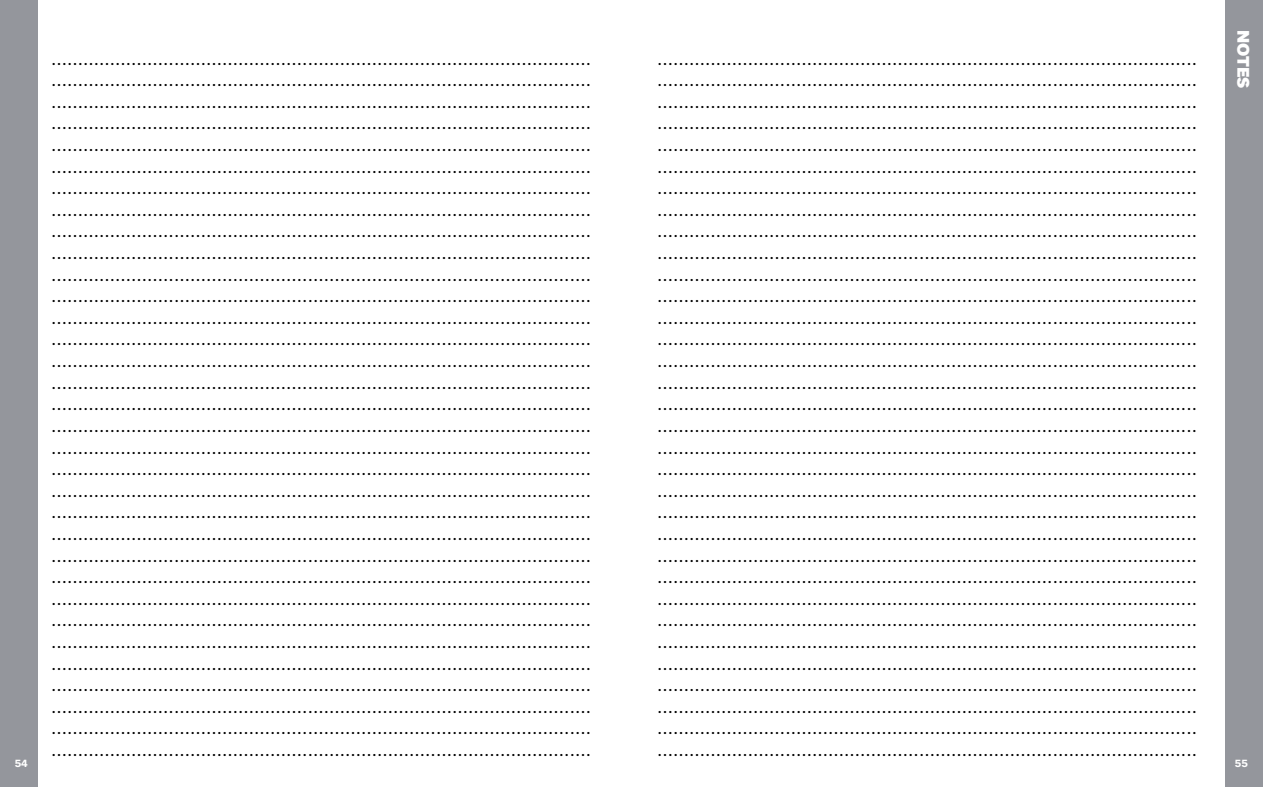
<style>
.page{position:relative;width:1263px;height:787px;background:#fff}
.page>*{position:absolute;margin:0;border:0;box-sizing:border-box;transform-origin:0 0}
.t1{font:18px/21.6px "SFR";color:#000;text-align:justify}
.t2{font:900 17.25px "SFR";letter-spacing:-.005em;color:#fff}
.t3{font:700 10.5px "SFR";color:#fff}
</style>
<div class="page">
<div style="left:0;top:0;width:38px;height:787px;background:#94969c"></div>
<div style="left:1225px;top:0;width:38px;height:787px;background:#94969c"></div>
<p class="t1" style="left:51px;top:48px;width:541px">..................................................................................................... ..................................................................................................... ..................................................................................................... ..................................................................................................... ..................................................................................................... ..................................................................................................... ..................................................................................................... ..................................................................................................... ..................................................................................................... ..................................................................................................... ..................................................................................................... ..................................................................................................... ..................................................................................................... ..................................................................................................... ..................................................................................................... ..................................................................................................... ..................................................................................................... ..................................................................................................... ..................................................................................................... ..................................................................................................... ..................................................................................................... ..................................................................................................... ..................................................................................................... ..................................................................................................... ..................................................................................................... ..................................................................................................... ..................................................................................................... ..................................................................................................... ..................................................................................................... ..................................................................................................... ..................................................................................................... ..................................................................................................... .....................................................................................................</p>
<p class="t1" style="left:657px;top:48px;width:541px">..................................................................................................... ..................................................................................................... ..................................................................................................... ..................................................................................................... ..................................................................................................... ..................................................................................................... ..................................................................................................... ..................................................................................................... ..................................................................................................... ..................................................................................................... ..................................................................................................... ..................................................................................................... ..................................................................................................... ..................................................................................................... ..................................................................................................... ..................................................................................................... ..................................................................................................... ..................................................................................................... ..................................................................................................... ..................................................................................................... ..................................................................................................... ..................................................................................................... ..................................................................................................... ..................................................................................................... ..................................................................................................... ..................................................................................................... ..................................................................................................... ..................................................................................................... ..................................................................................................... ..................................................................................................... ..................................................................................................... ..................................................................................................... .....................................................................................................</p>
<p class="t2" style="left:1253px;top:30px;width:60px;rotate:90deg">NOTES</p>
<p class="t3" style="left:15px;top:757px;width:15px">54</p>
<p class="t3" style="left:1235px;top:757px;width:15px">55</p>
</div>
